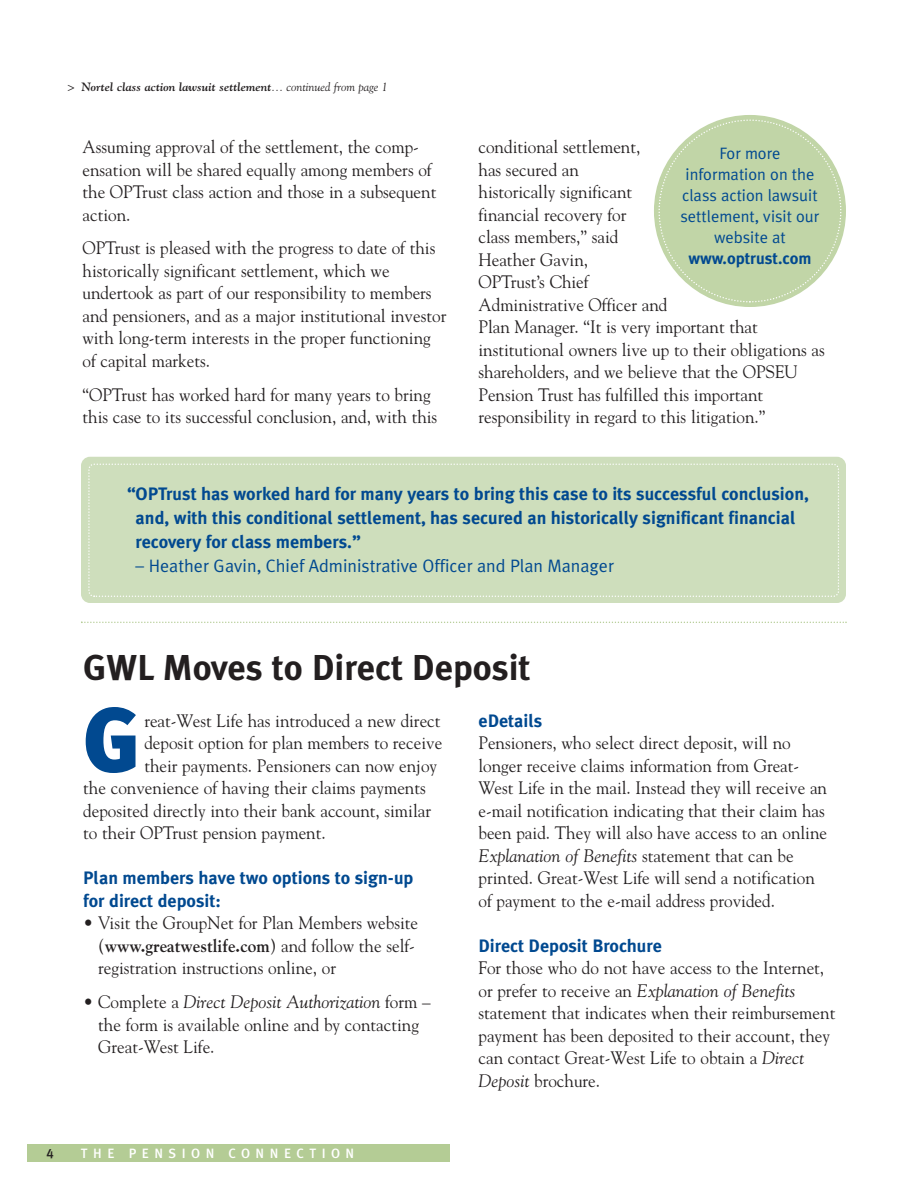
<style>
.page{position:relative;width:918px;height:1188px;background:#fff}
.page>*{position:absolute;margin:0;border:0;box-sizing:border-box;transform-origin:0 0}
.t1{font:900 91.65px "Meta Plus";color:#014990;scale:.95 1}
.t2{font:700 36px "Meta Plus";color:#231f20}
.t3{font:18px/22.5px "Goudy";color:#231f20;scale:.95 1}
.t4{font:700 18px/24px "Meta Plus";color:#014990}
.t5{font:18px "Meta Plus Normal";color:#014990}
.t6{font:16.5px/21px "Meta Plus Normal";color:#014990;text-align:center}
.t7{font:700 16.5px "Meta Plus";color:#014990}
.t8{font:13.5px "Meta Plus Medium Caps";letter-spacing:.4em;color:#fff}
.t9{font:13.5px "Meta Plus Medium Caps";color:#231f20}
.t10{font:italic 700 12px "Goudy";color:#231f20}
.s1{font-weight:400}
.s2{font-style:italic}
.s3{font-weight:700}
</style>
<div class="page">
<div style="left:27px;top:1144px;width:423px;height:18px;background:#b4cc95"></div>
<svg style="left:81px;top:622px;width:766px;height:1px"></svg>
<svg style="left:658px;top:119px;width:184px;height:184px"></svg>
<div style="left:81px;top:457px;width:765px;height:146px;background:#cedebc;border-radius:9px"></div>
<svg style="left:88px;top:463px;width:751px;height:134px"></svg>
<p class="t10" style="left:68px;top:80px;width:322px"><span class="s1">&gt;</span> Nortel class action lawsuit settlement<span class="s1">... continued from page 1</span></p>
<p class="t3" style="left:82px;top:136px;width:374px">Assuming approval of the settlement, the comp&shy;ensation will be shared equally among members of the OPTrust class action and those in a subsequent action.</p>
<p class="t3" style="left:82px;top:237px;width:385px">OPTrust is pleased with the progress to date of this historically significant settlement, which we undertook as part of our responsibility to members and pensioners, and as a major institutional investor with long-term interests in the proper functioning of capital markets.</p>
<p class="t3" style="left:82px;top:383px;width:375px">“OPTrust has worked hard for many years to bring this case to its successful conclusion, and, with this</p>
<p class="t3" style="left:478px;top:136px;width:366px">conditional settlement,<br>has secured an<br>historically significant<br>financial recovery for<br>class members,” said<br>Heather Gavin,<br>OPTrust’s Chief<br>Administrative Officer and<br>Plan Manager. “It is very important that institutional owners live up to their obligations as shareholders, and we believe that the OPSEU<br>Pension Trust has fulfilled this important responsibility in regard to this litigation.”</p>
<p class="t6" style="left:680px;top:142px;width:141px">For more information on the class action lawsuit settlement, visit our website at</p>
<p class="t7" style="left:688px;top:248px;width:125px">www.optrust.com</p>
<p class="t4" style="left:136px;top:482px;width:675px;text-indent:-9px">“OPTrust has worked hard for many years to bring this case to its successful conclusion, and, with this conditional settlement, has secured an historically significant financial recovery for class members.”</p>
<p class="t5" style="left:136px;top:555px;width:480px">– Heather Gavin, Chief Administrative Officer and Plan Manager</p>
<h2 class="t2" style="left:83px;top:647px;width:449px">GWL Moves to Direct Deposit</h2>
<p class="t4" style="left:478px;top:708px;width:65px">eDetails</p>
<p class="t3" style="left:478px;top:732px;width:369px">Pensioners, who select direct deposit, will no longer receive claims information from Great-West Life in the mail. Instead they will receive an e-mail notification indicating that their claim has been paid. They will also have access to an online <span class="s2">Explanation of Benefits</span> statement that can be printed. Great-West Life will send a notification of payment to the e-mail address provided.</p>
<p class="t4" style="left:478px;top:933px;width:185px">Direct Deposit Brochure</p>
<p class="t3" style="left:478px;top:957px;width:377px">For those who do not have access to the Internet, or prefer to receive an <span class="s2">Explanation of Benefits </span>statement that indicates when their reimbursement payment has been deposited to their account, they can contact Great-West Life to obtain a <span class="s2">Direct Deposit</span> brochure.</p>
<h1 class="t1" style="left:83px;top:687px;width:61px">G</h1>
<p class="t3" style="left:144px;top:709px;width:313px">reat-West Life has introduced a new direct</p>
<p class="t3" style="left:144px;top:732px;width:315px">deposit option for plan members to receive</p>
<p class="t3" style="left:144px;top:754px;width:310px">their payments. Pensioners can now enjoy</p>
<p class="t3" style="left:83px;top:777px;width:362px">the convenience of having their claims payments</p>
<p class="t3" style="left:83px;top:799px;width:368px">deposited directly into their bank account, similar</p>
<p class="t3" style="left:83px;top:822px;width:257px">to their OPTrust pension payment.</p>
<p class="t4" style="left:83px;top:867px;width:332px;line-height:22.5px">Plan members have two options to sign-up for direct deposit:</p>
<p class="t3" style="left:98px;top:912px;width:338px;text-indent:-15px">• Visit the GroupNet for Plan Members website (<span class="s3">www.greatwestlife.com</span>) and follow the self&shy;registration instructions online, or</p>
<p class="t3" style="left:98px;top:991px;width:351px;text-indent:-15px">• Complete a <span class="s2">Direct Deposit Authorization</span> form – the form is available online and by contacting<br>Great-West Life.</p>
<p class="t9" style="left:46px;top:1146px;width:9px">4</p>
<p class="t8" style="left:81px;top:1146px;width:275px">THE PENSION CONNECTION</p>
</div>
